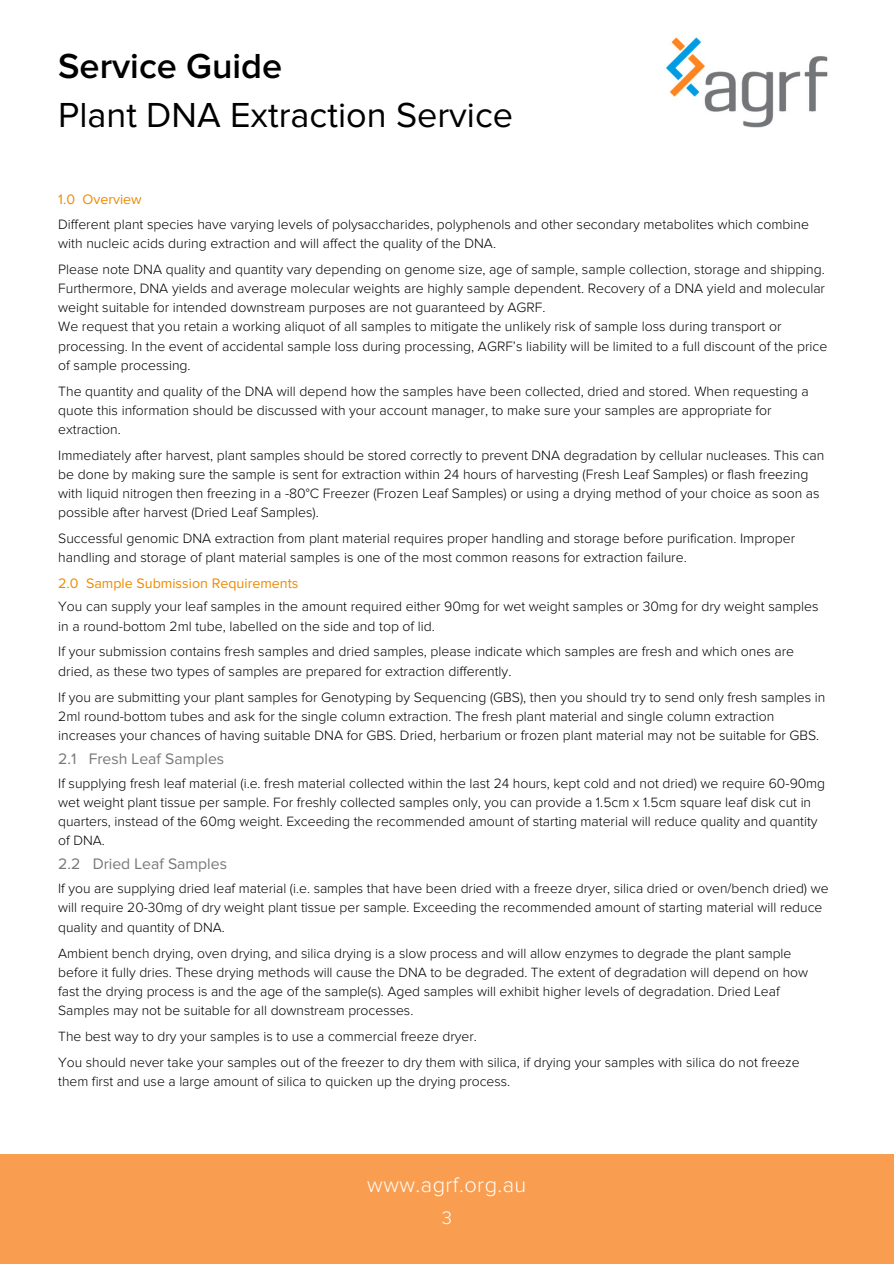
<style>
.page{position:relative;width:894px;height:1264px;background:#fff}
.page>*{position:absolute;margin:0;border:0;box-sizing:border-box;transform-origin:0 0}
.t1{font:36px "Proxima Nova";color:#000}
.t2{font:600 36px "Proxima Nova";color:#000}
.t3{font:300 21.75px "Proxima Nova";letter-spacing:.02em;color:#fefefe}
.t4{font:300 18.75px "Proxima Nova";color:#fefefe}
.t5{font:15.75px "Proxima Nova";color:#77787a}
.t6{font:14.25px "Proxima Nova";color:#ed8b00}
.t7{font:300 13.95px/19.2px "Proxima Nova";color:#000}
</style>
<div class="page">
<div style="left:0;top:1153px;width:893px;height:110px;background:#f99e50"></div>
<img style="left:666px;top:37px;width:162px;height:91px">
<h2 class="t2" style="left:58px;top:50px;width:225px">Service Guide</h2>
<p class="t1" style="left:58px;top:99px;width:456px">Plant DNA Extraction Service</p>
<p class="t6" style="left:58px;top:192px;width:85px">1.0 Overview</p>
<p class="t7" style="left:58px;top:215px;width:752px">Different plant species have varying levels of polysaccharides, polyphenols and other secondary metabolites which combine with nucleic acids during extraction and will affect the quality of the DNA.</p>
<p class="t7" style="left:58px;top:260px;width:768px;text-align:justify">Please note DNA quality and quantity vary depending on genome size, age of sample, sample collection, storage and shipping.<br>Furthermore, DNA yields and average molecular weights are highly sample dependent. Recovery of a DNA yield and molecular weight suitable for intended downstream purposes are not guaranteed by AGRF.</p>
<p class="t7" style="left:58px;top:318px;width:770px">We request that you retain a working aliquot of all samples to mitigate the unlikely risk of sample loss during transport or processing. In the event of accidental sample loss during processing, AGRF’s liability will be limited to a full discount of the price of sample processing.</p>
<p class="t7" style="left:58px;top:382px;width:752px">The quantity and quality of the DNA will depend how the samples have been collected, dried and stored. When requesting a quote this information should be discussed with your account manager, to make sure your samples are appropriate for extraction.</p>
<h4 class="t7" style="left:58px;top:446px;width:767px">Immediately after harvest, plant samples should be stored correctly to prevent DNA degradation by cellular nucleases. This can be done by making sure the sample is sent for extraction within 24 hours of harvesting (Fresh Leaf Samples) or flash freezing with liquid nitrogen then freezing in a -80°C Freezer (Frozen Leaf Samples) or using a drying method of your choice as soon as possible after harvest (Dried Leaf Samples).</h4>
<p class="t7" style="left:58px;top:529px;width:738px">Successful genomic DNA extraction from plant material requires proper handling and storage before purification. Improper handling and storage of plant material samples is one of the most common reasons for extraction failure.</p>
<p class="t6" style="left:58px;top:577px;width:242px">2.0 Sample Submission Requirements</p>
<p class="t7" style="left:58px;top:598px;width:761px">You can supply your leaf samples in the amount required either 90mg for wet weight samples or 30mg for dry weight samples in a round-bottom 2ml tube, labelled on the side and top of lid.</p>
<h4 class="t7" style="left:58px;top:643px;width:737px">If your submission contains fresh samples and dried samples, please indicate which samples are fresh and which ones are dried, as these two types of samples are prepared for extraction differently.</h4>
<p class="t7" style="left:58px;top:688px;width:768px">If you are submitting your plant samples for Genotyping by Sequencing (GBS), then you should try to send only fresh samples in<br>2ml round-bottom tubes and ask for the single column extraction. The fresh plant material and single column extraction increases your chances of having suitable DNA for GBS. Dried, herbarium or frozen plant material may not be suitable for GBS.</p>
<h4 class="t5" style="left:58px;top:751px;width:167px">2.1 Fresh Leaf Samples</h4>
<p class="t7" style="left:58px;top:774px;width:768px">If supplying fresh leaf material (i.e. fresh material collected within the last 24 hours, kept cold and not dried) we require 60-90mg wet weight plant tissue per sample. For freshly collected samples only, you can provide a 1.5cm x 1.5cm square leaf disk cut in quarters, instead of the 60mg weight. Exceeding the recommended amount of starting material will reduce quality and quantity of DNA.</p>
<p class="t5" style="left:58px;top:856px;width:170px">2.2 Dried Leaf Samples</p>
<p class="t7" style="left:58px;top:879px;width:771px">If you are supplying dried leaf material (i.e. samples that have been dried with a freeze dryer, silica dried or oven/bench dried) we will require 20-30mg of dry weight plant tissue per sample. Exceeding the recommended amount of starting material will reduce quality and quantity of DNA.</p>
<p class="t7" style="left:58px;top:943px;width:751px">Ambient bench drying, oven drying, and silica drying is a slow process and will allow enzymes to degrade the plant sample before it fully dries. These drying methods will cause the DNA to be degraded. The extent of degradation will depend on how fast the drying process is and the age of the sample(s). Aged samples will exhibit higher levels of degradation. Dried Leaf Samples may not be suitable for all downstream processes.</p>
<h3 class="t7" style="left:58px;top:1027px;width:420px">The best way to dry your samples is to use a commercial freeze dryer.</h3>
<p class="t7" style="left:58px;top:1053px;width:742px">You should never take your samples out of the freezer to dry them with silica, if drying your samples with silica do not freeze them first and use a large amount of silica to quicken up the drying process.</p>
<h4 class="t3" style="left:367px;top:1174px;width:161px">www.agrf.org.au</h4>
<p class="t4" style="left:441px;top:1208px;width:12px">3</p>
</div>
